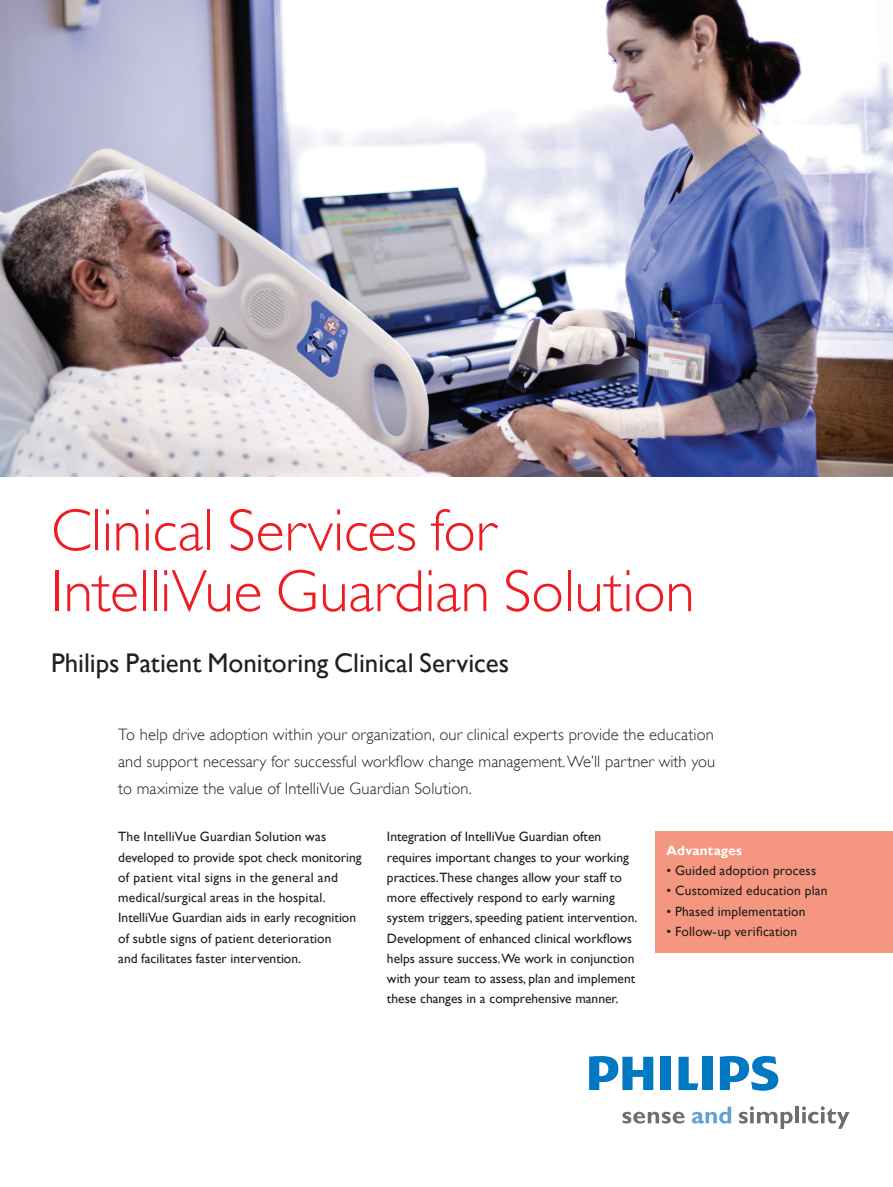
<style>
.page{position:relative;width:893px;height:1187px;background:#fff}
.page>*{position:absolute;margin:0;border:0;box-sizing:border-box;transform-origin:0 0}
.t1{font:60px/60.8px "Gill Sans Alt One WGL Light";letter-spacing:-.005em;color:#ee1d23}
.t2{font:27px "Gill Sans Alt One WGL";color:#231f20}
.t3{font:16.5px/27px "Gill Sans Alt One WGL Light";letter-spacing:.005em;color:#231f20;text-align:justify}
.t4{font:13.5px/20.2px "Gill Sans Alt One WGL";color:#231f20}
.t5{font:700 13.5px "Gill Sans Alt One WGL";letter-spacing:.015em;color:#fff}
</style>
<div class="page">
<svg style="left:622px;top:1111px;width:63px;height:12px"></svg>
<svg style="left:739px;top:1106px;width:54px;height:22px"></svg>
<hr style="left:795px;top:1106px;width:4px;height:17px;background:#6c6d70">
<svg style="left:802px;top:1106px;width:47px;height:22px"></svg>
<svg style="left:692px;top:1106px;width:39px;height:17px"></svg>
<svg style="left:678px;top:1056px;width:20px;height:33px"></svg>
<div style="left:661px;top:1056px;width:10px;height:33px;background:#0079c2"></div>
<div style="left:702px;top:1056px;width:10px;height:33px;background:#0079c2"></div>
<svg style="left:720px;top:1056px;width:58px;height:34px"></svg>
<svg style="left:589px;top:1056px;width:64px;height:33px"></svg>
<img style="left:0;top:0;width:893px;height:476px">
<div style="left:656px;top:831px;width:237px;height:122px;background:#f59680"></div>
<h1 class="t1" style="left:51px;top:500px;width:645px">Clinical Services for<br>IntelliVue Guardian Solution</h1>
<h2 class="t2" style="left:51px;top:644px;width:460px">Philips Patient Monitoring Clinical Services</h2>
<p class="t3" style="left:118px;top:721px;width:598px">To help drive adoption within your organization, our clinical experts provide the education and support necessary for successful workflow change management. We’ll partner with you to maximize the value of IntelliVue Guardian Solution.</p>
<p class="t4" style="left:118px;top:826px;width:245px">The IntelliVue Guardian Solution was developed to provide spot check monitoring of patient vital signs in the general and medical/surgical areas in the hospital.<br>IntelliVue Guardian aids in early recognition of subtle signs of patient deterioration<br>and facilitates faster intervention.</p>
<p class="t4" style="left:387px;top:826px;width:252px">Integration of IntelliVue Guardian often requires important changes to your working practices.These changes allow your staff to more effectively respond to early warning system triggers, speeding patient intervention.<br>Development of enhanced clinical workflows helps assure success.We work in conjunction with your team to assess, plan and implement these changes in a comprehensive manner.</p>
<p class="t5" style="left:667px;top:840px;width:77px">Advantages</p>
<p class="t4" style="left:667px;top:860px;width:151px">• Guided adoption process</p>
<p class="t4" style="left:667px;top:880px;width:163px">• Customized education plan</p>
<p class="t4" style="left:667px;top:900px;width:140px">• Phased implementation</p>
<p class="t4" style="left:667px;top:920px;width:132px">• Follow-up verification</p>
</div>
